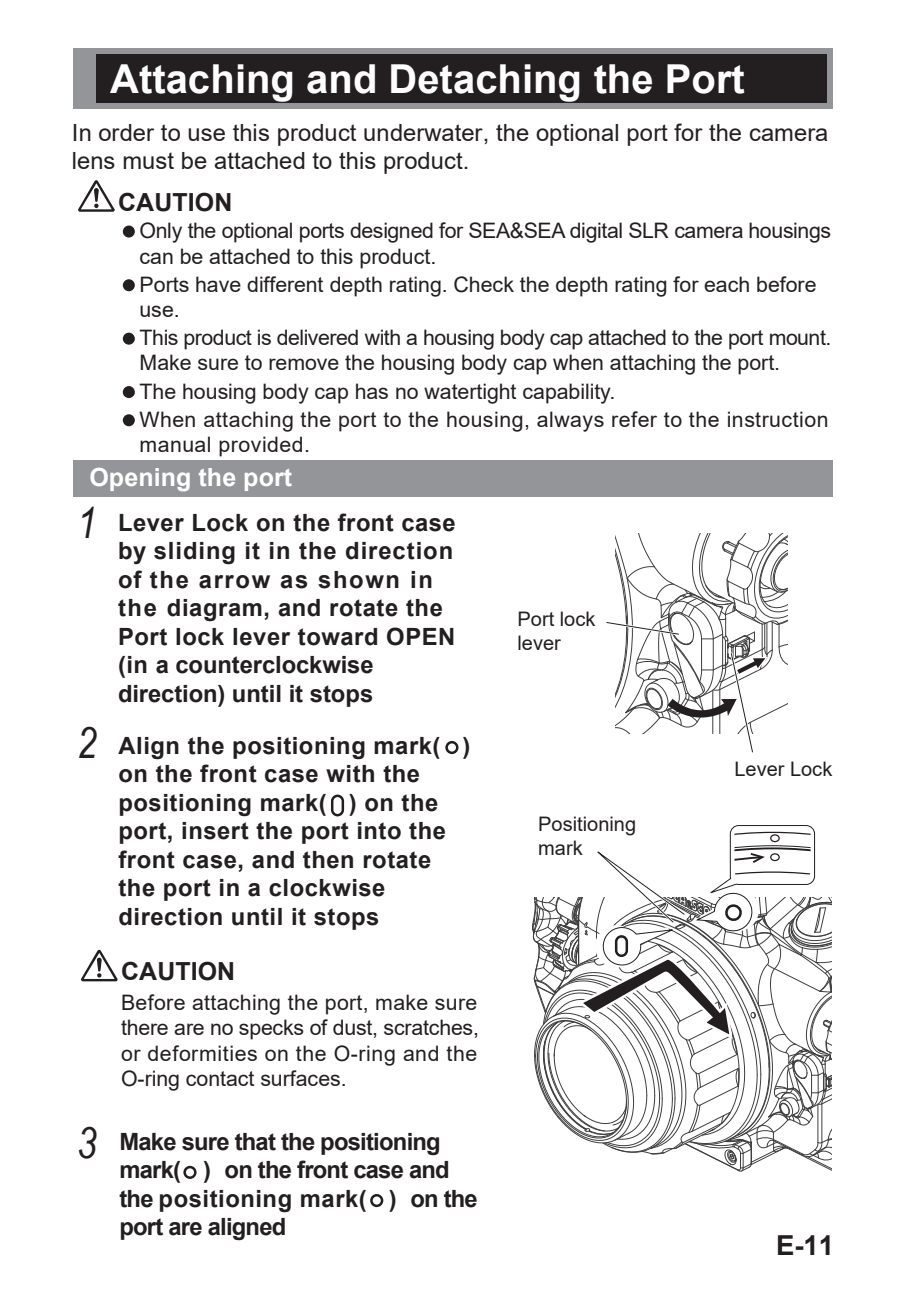
<style>
.page{position:relative;width:908px;height:1290px;background:#fff}
.page>*{position:absolute;margin:0;border:0;box-sizing:border-box;transform-origin:0 0}
.t1{font:italic 42.5px "Arial Narrow";color:#231f20}
.t2{font:700 40px "Arial";color:#fff}
.t3{font:700 27.5px "Arial";color:#231f20}
.t4{font:700 25px "Arial";color:#231f20}
.t5{font:700 25px "Arial";letter-spacing:.005em;color:#fff}
.t6{font:700 23.75px/28.5px "Arial";letter-spacing:.025em;color:#231f20}
.t7{font:23.75px/28.5px "Arial";color:#231f20}
.t8{font:700 23.75px/28.5px "Arial";letter-spacing:-.03em;color:#231f20}
.t9{font:21.25px/25.5px "Arial";letter-spacing:-.005em;color:#231f20}
.t10{font:21.25px/28px "Arial";letter-spacing:.02em;color:#231f20}
.t11{font:20px/24px "Arial";color:#231f20}
</style>
<div class="page">
<div style="left:76px;top:50px;width:21px;height:56px;background:#939598"></div>
<div style="left:97px;top:50px;width:732px;height:56px;background:#231f20"></div>
<div style="left:73px;top:52px;width:5px;height:54px;background:#939598"></div>
<div style="left:73px;top:48px;width:759px;height:5px;background:#939598"></div>
<div style="left:73px;top:103px;width:759px;height:5px;background:#939598"></div>
<div style="left:827px;top:52px;width:5px;height:54px;background:#939598"></div>
<div style="left:445px;top:741px;width:13px;height:13px;border:2px solid #231f20;border-radius:50%"></div>
<div style="left:331px;top:794px;width:13px;height:22px;border:2px solid #231f20;border-radius:5px"></div>
<div style="left:183px;top:1166px;width:13px;height:13px;border:2px solid #231f20;border-radius:50%"></div>
<div style="left:370px;top:1194px;width:13px;height:13px;border:2px solid #231f20;border-radius:50%"></div>
<svg style="left:78px;top:180px;width:37px;height:32px"></svg>
<svg style="left:123px;top:226px;width:12px;height:12px"></svg>
<svg style="left:123px;top:279px;width:12px;height:12px"></svg>
<svg style="left:123px;top:333px;width:12px;height:12px"></svg>
<svg style="left:123px;top:386px;width:12px;height:12px"></svg>
<svg style="left:123px;top:414px;width:12px;height:12px"></svg>
<svg style="left:81px;top:950px;width:37px;height:31px"></svg>
<div style="left:73px;top:460px;width:759px;height:37px;background:#939598"></div>
<svg style="left:606px;top:534px;width:182px;height:219px"></svg>
<svg style="left:532px;top:825px;width:299px;height:347px"></svg>
<h2 class="t2" style="left:110px;top:50px;width:636px">Attaching and Detaching the Port</h2>
<p class="t7" style="left:72px;top:118px;width:757px">In order to use this product underwater, the optional port for the camera lens must be attached to this product.</p>
<p class="t4" style="left:118px;top:185px;width:115px">CAUTION</p>
<p class="t9" style="left:139px;top:218px;width:693px">Only the optional ports designed for SEA&amp;SEA digital SLR camera housings can be attached to this product.</p>
<p class="t9" style="left:139px;top:271px;width:678px">Ports have different depth rating. Check the depth rating for each before use.</p>
<p class="t9" style="left:140px;top:325px;width:693px">This product is delivered with a housing body cap attached to the port mount.<br>Make sure to remove the housing body cap when attaching the port.</p>
<p class="t10" style="left:140px;top:377px;width:690px">The housing body cap has no watertight capability.<br>When attaching the port to the housing, always refer to the instruction</p>
<p class="t10" style="left:139px;top:430px;width:172px">manual provided.</p>
<p class="t5" style="left:89px;top:460px;width:204px">Opening the port</p>
<h1 class="t1" style="left:77px;top:493px;width:21px">1</h1>
<h1 class="t1" style="left:77px;top:713px;width:21px">2</h1>
<h1 class="t1" style="left:77px;top:1113px;width:21px">3</h1>
<p class="t6" style="left:118px;top:509px;width:339px">Lever Lock on the front case by sliding it in the direction of the arrow as shown in the diagram, and rotate the<br>Port lock lever toward OPEN (in a counterclockwise direction) until it stops</p>
<p class="t6" style="left:118px;top:731px;width:353px">Align the positioning mark( ) on the front case with the positioning mark( ) on the port, insert the port into the front case, and then rotate the port in a clockwise direction until it stops</p>
<p class="t4" style="left:121px;top:954px;width:115px">CAUTION</p>
<p class="t9" style="left:121px;top:989px;width:359px;text-align:justify">Before attaching the port, make sure there are no specks of dust, scratches, or deformities on the O-ring and the O-ring contact surfaces.</p>
<p class="t8" style="left:119px;top:1127px;width:360px">Make sure that the positioning mark( ) on the front case and the positioning mark( ) on the port are aligned</p>
<p class="t11" style="left:517px;top:607px;width:79px">Port lock lever</p>
<p class="t11" style="left:538px;top:812px;width:99px">Positioning mark</p>
<p class="t11" style="left:734px;top:756px;width:99px">Lever Lock</p>
<p class="t3" style="left:775px;top:1226px;width:60px">E-11</p>
</div>
